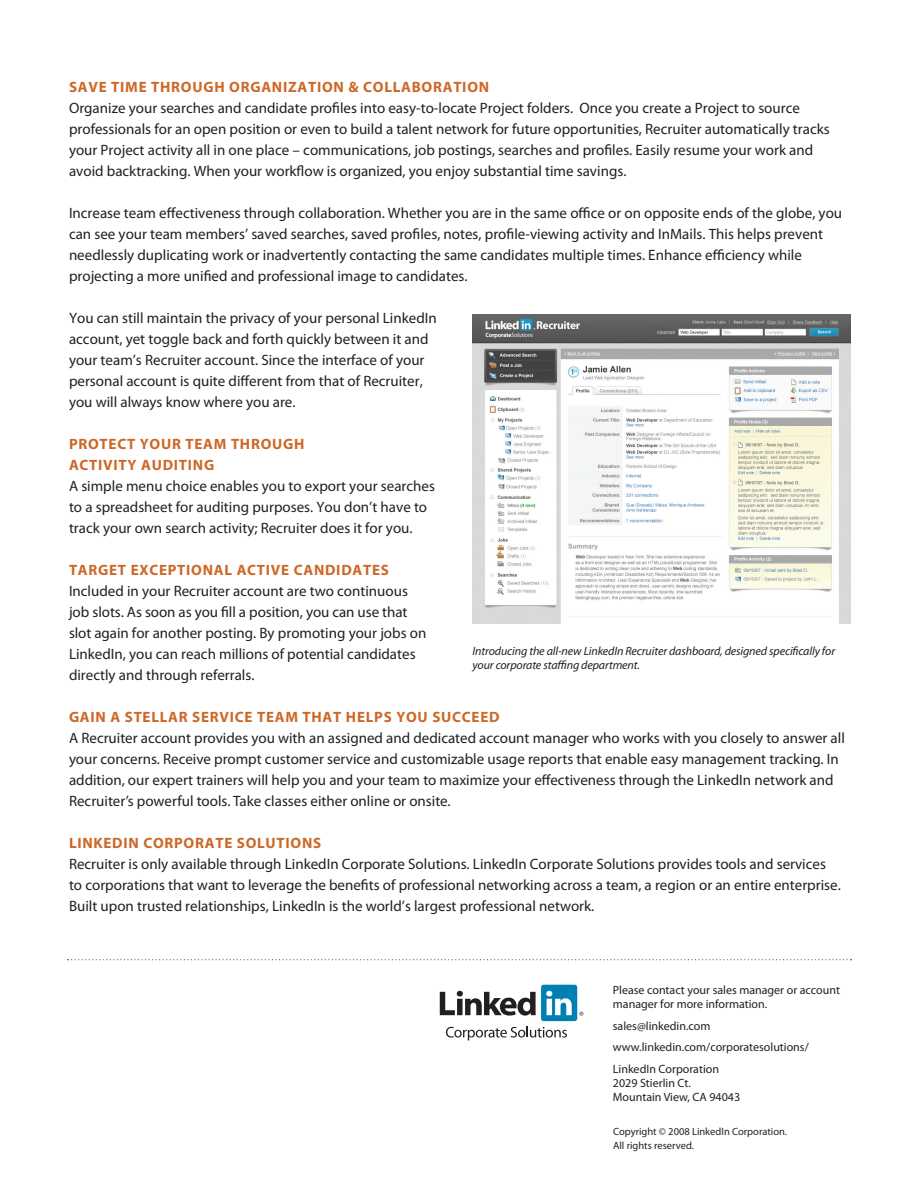
<style>
.page{position:relative;width:918px;height:1188px;background:#fff}
.page>*{position:absolute;margin:0;border:0;box-sizing:border-box;transform-origin:0 0}
.t1{font:15px/21px "Myriad Pro";color:#231f20}
.t2{font:700 15px/21px "Myriad Pro";letter-spacing:.05em;color:#cd6828}
.t3{font:12px/14.4px "Myriad Pro";color:#231f20}
.t4{font:italic 12px/14.4px "Myriad Pro";letter-spacing:-.01em;color:#231f20}
.t5{font:10.5px/14.4px "Myriad Pro";color:#231f20}
</style>
<div class="page">
<svg style="left:446px;top:1026px;width:121px;height:14px"></svg>
<div style="left:541px;top:985px;width:36px;height:36px;background:#007fb2;border-radius:3px"></div>
<svg style="left:440px;top:991px;width:96px;height:25px"></svg>
<svg style="left:546px;top:991px;width:26px;height:24px"></svg>
<svg style="left:579px;top:1012px;width:4px;height:4px"></svg>
<svg style="left:68px;top:959px;width:783px;height:1px"></svg>
<img style="left:472px;top:314px;width:378px;height:310px">
<p class="t2" style="left:69px;top:76px;width:422px">SAVE TIME THROUGH ORGANIZATION &amp; COLLABORATION</p>
<p class="t1" style="left:69px;top:97px;width:762px">Organize your searches and candidate profiles into easy-to-locate Project folders. Once you create a Project to source professionals for an open position or even to build a talent network for future opportunities, Recruiter automatically tracks your Project activity all in one place – communications, job postings, searches and profiles. Easily resume your work and avoid backtracking. When your workflow is organized, you enjoy substantial time savings.</p>
<p class="t1" style="left:69px;top:202px;width:775px">Increase team effectiveness through collaboration. Whether you are in the same office or on opposite ends of the globe, you can see your team members’ saved searches, saved profiles, notes, profile-viewing activity and InMails. This helps prevent needlessly duplicating work or inadvertently contacting the same candidates multiple times. Enhance efficiency while projecting a more unified and professional image to candidates.</p>
<p class="t1" style="left:69px;top:307px;width:369px">You can still maintain the privacy of your personal LinkedIn account, yet toggle back and forth quickly between it and your team’s Recruiter account. Since the interface of your personal account is quite different from that of Recruiter, you will always know where you are.</p>
<p class="t2" style="left:69px;top:433px;width:237px">PROTECT YOUR TEAM THROUGH<br>ACTIVITY AUDITING</p>
<p class="t1" style="left:69px;top:475px;width:368px">A simple menu choice enables you to export your searches to a spreadsheet for auditing purposes. You don’t have to track your own search activity; Recruiter does it for you.</p>
<p class="t2" style="left:69px;top:559px;width:321px">TARGET EXCEPTIONAL ACTIVE CANDIDATES</p>
<p class="t1" style="left:69px;top:580px;width:359px">Included in your Recruiter account are two continuous job slots. As soon as you fill a position, you can use that slot again for another posting. By promoting your jobs on LinkedIn, you can reach millions of potential candidates directly and through referrals.</p>
<p class="t2" style="left:69px;top:706px;width:432px">GAIN A STELLAR SERVICE TEAM THAT HELPS YOU SUCCEED</p>
<p class="t1" style="left:69px;top:727px;width:777px">A Recruiter account provides you with an assigned and dedicated account manager who works with you closely to answer all your concerns. Receive prompt customer service and customizable usage reports that enable easy management tracking. In addition, our expert trainers will help you and your team to maximize your effectiveness through the LinkedIn network and Recruiter’s powerful tools. Take classes either online or onsite.</p>
<p class="t2" style="left:69px;top:832px;width:254px">LINKEDIN CORPORATE SOLUTIONS</p>
<p class="t1" style="left:69px;top:853px;width:773px">Recruiter is only available through LinkedIn Corporate Solutions. LinkedIn Corporate Solutions provides tools and services to corporations that want to leverage the benefits of professional networking across a team, a region or an entire enterprise.<br>Built upon trusted relationships, LinkedIn is the world’s largest professional network.</p>
<p class="t4" style="left:472px;top:644px;width:364px">Introducing the all-new LinkedIn Recruiter dashboard, designed specifically for your corporate staffing department.</p>
<p class="t3" style="left:613px;top:983px;width:229px">Please contact your sales manager or account manager for more information.</p>
<p class="t3" style="left:613px;top:1015px;width:197px;line-height:21.3px">sales@linkedin.com www.linkedin.com/corporatesolutions/<br>LinkedIn Corporation</p>
<p class="t3" style="left:613px;top:1076px;width:129px">2029 Stierlin Ct.<br>Mountain View, CA 94043</p>
<p class="t5" style="left:613px;top:1124px;width:176px">Copyright © 2008 LinkedIn Corporation.<br>All rights reserved.</p>
</div>
